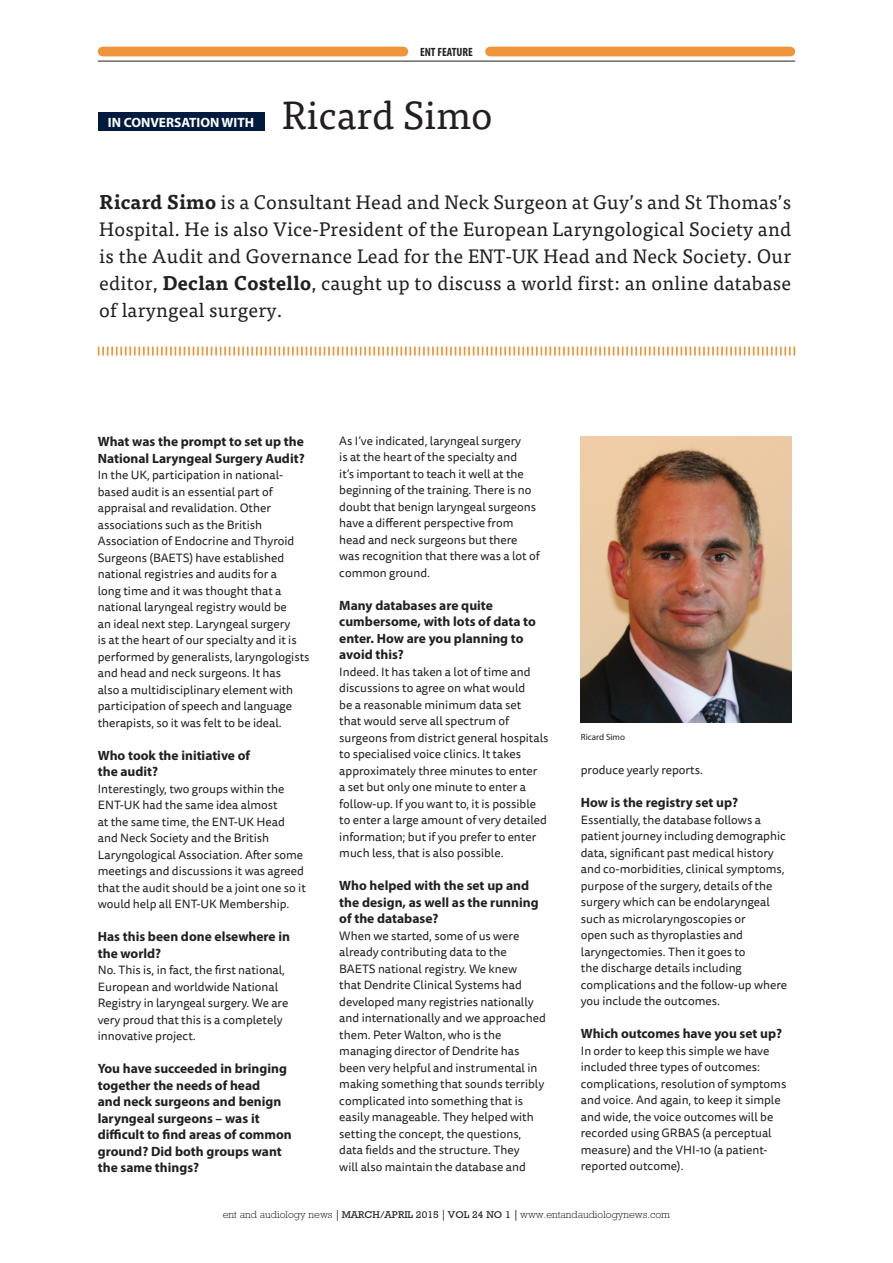
<style>
.page{position:relative;width:893px;height:1263px;background:#fff}
.page>*{position:absolute;margin:0;border:0;box-sizing:border-box;transform-origin:0 0}
.ENT_article_heading{font:39px "Tisa Pro";color:#231f20}
.ENT_article_standfir{font:19.5px/27px "Tisa Pro";letter-spacing:.01em;color:#231f20;text-align:justify}
.Interview_Questions{font:700 13.5px/16.5px "Myriad Pro";color:#231f20}
.t1{font:700 13.5px "Myriad Pro";color:#fff}
.Feature_No_Indent{font:12px/16.5px "Tisa Sans Pro";color:#231f20}
.t2{font:700 condensed 12px "Myriad Pro";color:#231f20}
.t3{font:300 10.5px "Rockwell";color:#231f20}
.Feature_Photo_captio{font:9px "Myriad Pro";color:#231f20}
.s1{font-weight:700}
.s2{font-family:"Adobe Caslon Pro";font-weight:700}
.s3{font-weight:400;font-size:10.05px}
</style>
<div class="page">
<img style="left:581px;top:436px;width:210px;height:287px">
<div style="left:98px;top:113px;width:166px;height:18px;background:#001b3e"></div>
<svg style="left:98px;top:347px;width:697px;height:9px"></svg>
<div style="left:103px;top:47px;width:300px;height:9px;background:#ef943a"></div>
<hr style="left:98px;top:61px;width:697px;height:1px;background:#231f20">
<div style="left:490px;top:47px;width:300px;height:9px;background:#ef943a"></div>
<p class="t1" style="left:108px;top:114px;width:148px">IN CONVERSATION WITH</p>
<p class="t2" style="left:420px;top:45px;width:54px">ENT FEATURE</p>
<p class="ENT_article_heading" style="left:282px;top:87px;width:212px">Ricard Simo</p>
<p class="ENT_article_standfir" style="left:99px;top:187px;width:693px"><span class="s1">Ricard Simo</span> is a Consultant Head and Neck Surgeon at Guy s’ and St Thomas s’ Hospital. He is also Vice-President of the European Laryngological Society and is the Audit and Governance Lead for the ENT-UK Head and Neck Society. Our editor, <span class="s1">Declan Costello</span>, caught up to discuss a world first: an online database of laryngeal surgery.</p>
<p class="Interview_Questions" style="left:98px;top:433px;width:208px">What was the prompt to set up the<br>National Laryngeal Surgery Audit?</p>
<p class="Feature_No_Indent" style="left:98px;top:483px;width:176px">based audit is an essential part of</p>
<p class="Feature_No_Indent" style="left:98px;top:467px;width:187px">In the UK, participation in national-</p>
<p class="Feature_No_Indent" style="left:98px;top:500px;width:213px">appraisal and revalidation. Other associations such as the British Association of Endocrine and Thyroid Surgeons (BAETS) have established national registries and audits for a<br>long time and it was thought that a national laryngeal registry would be<br>an ideal next step. Laryngeal surgery<br>is at the heart of our specialty and it is performed by generalists, laryngologists and head and neck surgeons It. has<br>also a multidisciplinary element with participation of speech and language therapists, so it was felt to be ideal.</p>
<p class="Interview_Questions" style="left:98px;top:746px;width:154px">Who took the initiative of the audit?</p>
<p class="Feature_No_Indent" style="left:98px;top:780px;width:210px">Interestingly, two groups within the ENT-UK had the same idea almost<br>at the same time, the ENT-UK Head and Neck Society and the British Laryngological Association. After some meetings and discussions it was agreed that the audit should be a joint one so it would help all ENT-UK Membership.</p>
<p class="Interview_Questions" style="left:98px;top:928px;width:194px">Has this been done elsewhere in the world?</p>
<p class="Feature_No_Indent" style="left:98px;top:962px;width:192px">No. This is in, fact, the first national, European and worldwide National Registry in laryngeal surgery. We are very proud that this is a completely innovative project.</p>
<p class="Interview_Questions" style="left:98px;top:1060px;width:196px">You have succeeded in bringing together the needs of head<br>and neck surgeons and benign laryngeal surgeons – was it difficult to find areas of common ground? Did both groups want the same things?</p>
<p class="Feature_No_Indent" style="left:339px;top:432px;width:202px">As ’I ve indicated, laryngeal surgery<br>is at the heart of the specialty and<br>it s’ important to teach it well at the beginning of the training. There is no doubt that benign laryngeal surgeons have a different perspective from head and neck surgeons but there was recognition that there was a lot of common ground.</p>
<p class="Interview_Questions" style="left:339px;top:596px;width:198px">Many databases are quite cumbersome, with lots of data to enter. How are you planning to avoid this?</p>
<p class="Feature_No_Indent" style="left:339px;top:663px;width:211px">Indeed It. has taken a lot of time and discussions to agree on what would<br>be a reasonable minimum data set<br>that would serve all spectrum of surgeons from district general hospitals to specialised voice clinics It. takes approximately three minutes to enter<br>a set but only one minute to enter a follow-up If. you want to it, is possible to enter a large amount of very detailed information; but if you prefer to enter much less, that is also possible.</p>
<p class="Interview_Questions" style="left:339px;top:877px;width:201px">Who helped with the set up and the design, as well as the running of the database?</p>
<p class="Feature_No_Indent" style="left:339px;top:927px;width:208px">When we started, some of us were already contributing data to the BAETS national registry. We knew<br>that Dendrite Clinical Systems had developed many registries nationally and internationally and we approached them. Peter Walton, who is the managing director of Dendrite has been very helpful and instrumental in making something that sounds terribly complicated into something that is easily manageable. They helped with setting the concept, the questions, data fields and the structure. They<br>will also maintain the database and</p>
<p class="Feature_Photo_captio" style="left:581px;top:732px;width:46px">Ricard Simo</p>
<p class="Feature_No_Indent" style="left:581px;top:762px;width:124px">produce yearly reports.</p>
<p class="Interview_Questions" style="left:581px;top:794px;width:159px">How is the registry set up?</p>
<p class="Feature_No_Indent" style="left:581px;top:812px;width:208px">Essentially, the database follows a patient journey including demographic data, significant past medical history and co-morbidities, clinical symptoms, purpose of the surgery, details of the surgery which can be endolaryngeal such as microlaryngoscopies or<br>open such as thyroplasties and laryngectomies. Then it goes to<br>the discharge details including complications and the follow-up where you include the outcomes.</p>
<p class="Interview_Questions" style="left:581px;top:1025px;width:203px">Which outcomes have you set up?</p>
<p class="Feature_No_Indent" style="left:581px;top:1043px;width:207px">In order to keep this simple we have included three types of outcomes: complications, resolution of symptoms and voice. And again to, keep it simple and wide, the voice outcomes will be recorded using GRBAS a( perceptual</p>
<p class="Feature_No_Indent" style="left:581px;top:1158px;width:104px">reported outcome .(</p>
<p class="Feature_No_Indent" style="left:581px;top:1142px;width:188px">measure) and the VHI-10 a( patient-</p>
<p class="t3" style="left:223px;top:1208px;width:449px">ent and audiology news <span class="s2">|</span> <span class="s3">MARCH/APRIL 2015</span> <span class="s2">|</span> <span class="s3">VOL 24 NO 1</span> <span class="s2">|</span> www.entandaudiologynews.com</p>
</div>
